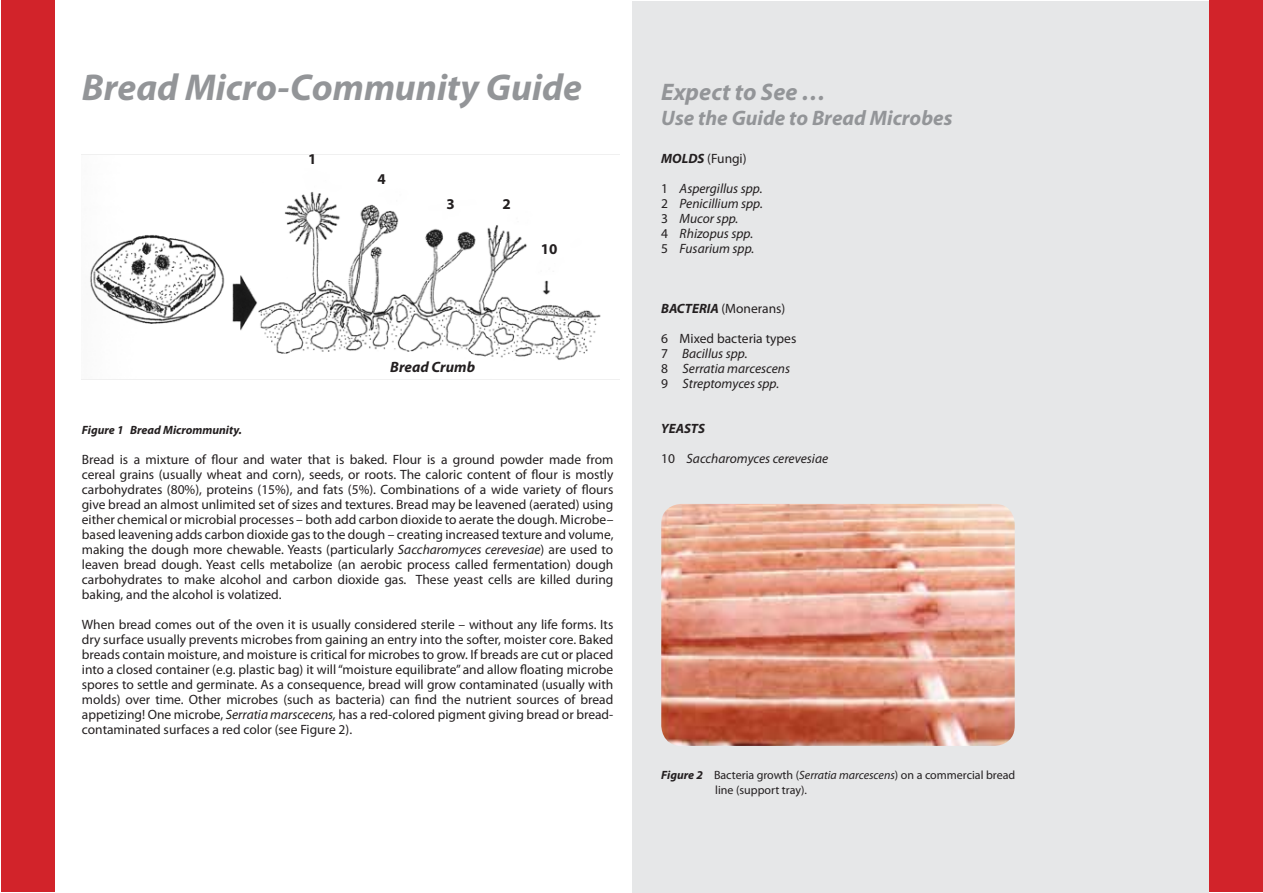
<style>
.page{position:relative;width:1263px;height:893px;background:#fff}
.page>*{position:absolute;margin:0;border:0;box-sizing:border-box;transform-origin:0 0}
.t1{font:italic 700 37.5px "Myriad Pro";color:#939598}
.t2{font:italic 700 24px "Myriad Pro";letter-spacing:.005em;color:#939598}
.t3{font:italic 700 21px "Myriad Pro";color:#939598}
.t4{font:italic 700 15px "Myriad Pro";color:#231f20}
.t5{font:700 15px "Myriad Pro";color:#231f20}
.t6{font:13.5px/15px "Myriad Pro";color:#231f20;text-align:justify}
.t7{font:italic 13.5px/15px "Myriad Pro";color:#231f20}
.t8{font:italic 700 13.5px "Myriad Pro";color:#231f20}
.t9{font:12px/15px "Myriad Pro";color:#231f20}
.t10{font:italic 700 12px "Myriad Pro";color:#231f20}
.s1{font-style:italic}
.s2{font-weight:700;font-style:italic}
.s3{font-style:normal}
</style>
<div class="page">
<div style="left:632px;top:1px;width:577px;height:891px;background:#e6e7e8"></div>
<div style="left:1px;top:1px;width:54px;height:891px;background:#d2232a"></div>
<div style="left:1209px;top:1px;width:54px;height:891px;background:#d2232a"></div>
<img style="left:82px;top:154px;width:537px;height:226px">
<img style="left:661px;top:504px;width:354px;height:242px">
<h1 class="t1" style="left:82px;top:63px;width:501px">Bread Micro-Community Guide</h1>
<p class="t5" style="left:308px;top:149px;width:10px">1</p>
<p class="t5" style="left:377px;top:169px;width:10px">4</p>
<p class="t5" style="left:446px;top:194px;width:10px">3</p>
<p class="t5" style="left:502px;top:194px;width:10px">2</p>
<p class="t5" style="left:541px;top:239px;width:18px">10</p>
<p class="t4" style="left:390px;top:357px;width:86px">Bread Crumb</p>
<p class="t10" style="left:82px;top:422px;width:162px">Figure 1 Bread Micrommunity.</p>
<p class="t6" style="left:82px;top:452px;width:533px">Bread is a mixture of flour and water that is baked. Flour is a ground powder made from cereal grains (usually wheat and corn), seeds, or roots. The caloric content of flour is mostly carbohydrates (80%), proteins (15%), and fats (5%). Combinations of a wide variety of flours give bread an almost unlimited set of sizes and textures. Bread may be leavened (aerated) using either chemical or microbial processes – both add carbon dioxide to aerate the dough. Microbe– based leavening adds carbon dioxide gas to the dough – creating increased texture and volume, making the dough more chewable. Yeasts (particularly <span class="s1">Saccharomyces cerevesiae</span>) are used to leaven bread dough. Yeast cells metabolize (an aerobic process called fermentation) dough carbohydrates to make alcohol and carbon dioxide gas. These yeast cells are killed during baking, and the alcohol is volatized.</p>
<p class="t6" style="left:82px;top:617px;width:533px">When bread comes out of the oven it is usually considered sterile – without any life forms. Its dry surface usually prevents microbes from gaining an entry into the softer, moister core. Baked breads contain moisture, and moisture is critical for microbes to grow. If breads are cut or placed into a closed container (e.g. plastic bag) it will “moisture equilibrate” and allow floating microbe spores to settle and germinate. As a consequence, bread will grow contaminated (usually with molds) over time. Other microbes (such as bacteria) can find the nutrient sources of bread appetizing! One microbe, <span class="s1">Serratia marscecens,</span> has a red-colored pigment giving bread or bread&shy;contaminated surfaces a red color (see Figure 2).</p>
<h2 class="t2" style="left:661px;top:76px;width:166px">Expect to See …</h2>
<h3 class="t3" style="left:661px;top:104px;width:293px">Use the Guide to Bread Microbes</h3>
<p class="t6" style="left:661px;top:151px;width:87px"><span class="s2">MOLDS</span> (Fungi)</p>
<p class="t7" style="left:661px;top:181px;width:103px"><span class="s3">1</span> Aspergillus spp.<br><span class="s3">2</span> Penicillium spp.<br><span class="s3">3</span> Mucor spp.<br><span class="s3">4</span> Rhizopus spp.<br><span class="s3">5</span> Fusarium spp.</p>
<p class="t6" style="left:661px;top:301px;width:126px"><span class="s2">BACTERIA</span> (Monerans)</p>
<p class="t7" style="left:661px;top:331px;width:137px"><span class="s3">6 Mixed bacteria types<br>7</span> Bacillus spp.<br><span class="s3">8</span> Serratia marcescens<br><span class="s3">9</span> Streptomyces spp.</p>
<p class="t8" style="left:661px;top:420px;width:45px">YEASTS</p>
<p class="t7" style="left:661px;top:451px;width:168px"><span class="s3">10</span> Saccharomyces cerevesiae</p>
<p class="t9" style="left:715px;top:767px;width:301px;text-indent:-54px"><span class="s2">Figure 2</span> Bacteria growth (<span class="s1">Serratia marcescens</span>) on a commercial bread line (support tray).</p>
</div>
